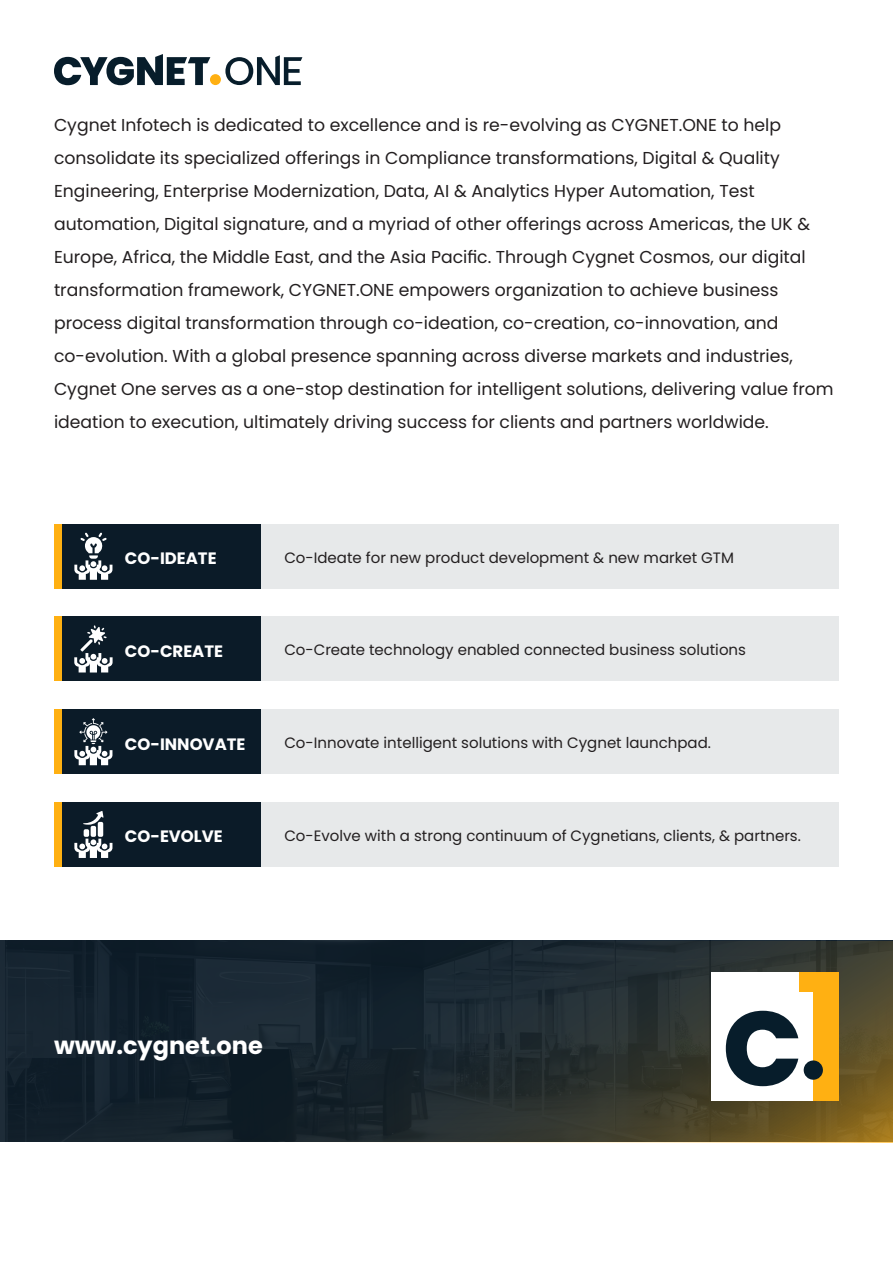
<style>
.page{position:relative;width:893px;height:1263px;background:#fff}
.page>*{position:absolute;margin:0;border:0;box-sizing:border-box;transform-origin:0 0}
.t1{font:700 24px "Poppins";color:#fff}
.t2{font:17.25px/33px "Poppins";color:#231f20}
.t3{font:700 16.5px "Poppins";color:#fff}
.t4{font:15px "Poppins";color:#231f20}
</style>
<div class="page">
<svg style="left:54px;top:54px;width:156px;height:31px"></svg>
<div style="left:210px;top:74px;width:11px;height:11px;background:#ffb012;border-radius:50%"></div>
<svg style="left:225px;top:55px;width:77px;height:30px"></svg>
<div style="left:261px;top:524px;width:578px;height:65px;background:#e7e9ea"></div>
<div style="left:261px;top:617px;width:578px;height:64px;background:#e7e9ea"></div>
<div style="left:261px;top:709px;width:578px;height:65px;background:#e7e9ea"></div>
<div style="left:261px;top:802px;width:578px;height:65px;background:#e7e9ea"></div>
<div style="left:55px;top:524px;width:206px;height:65px;background:#0b1b28"></div>
<div style="left:54px;top:617px;width:207px;height:64px;background:#0b1b28"></div>
<div style="left:55px;top:709px;width:206px;height:65px;background:#0b1b28"></div>
<div style="left:54px;top:802px;width:207px;height:65px;background:#0b1b28"></div>
<div style="left:54px;top:524px;width:8px;height:65px;background:#ffb012"></div>
<div style="left:54px;top:617px;width:8px;height:64px;background:#ffb012"></div>
<div style="left:54px;top:709px;width:8px;height:65px;background:#ffb012"></div>
<div style="left:54px;top:802px;width:8px;height:65px;background:#ffb012"></div>
<svg style="left:74px;top:532px;width:38px;height:48px"></svg>
<svg style="left:74px;top:625px;width:39px;height:47px"></svg>
<svg style="left:74px;top:718px;width:38px;height:47px"></svg>
<div style="left:98px;top:822px;width:5px;height:15px;background:#fff;border-radius:2px"></div>
<svg style="left:83px;top:811px;width:20px;height:14px"></svg>
<div style="left:91px;top:826px;width:5px;height:11px;background:#fff;border-radius:2px"></div>
<div style="left:84px;top:829px;width:5px;height:8px;background:#fff;border-radius:2px"></div>
<svg style="left:74px;top:839px;width:38px;height:19px"></svg>
<svg style="left:0;top:941px;width:893px;height:201px;background:#242c2e"></svg>
<div style="left:711px;top:973px;width:102px;height:128px;background:#fff"></div>
<svg style="left:726px;top:1011px;width:72px;height:75px"></svg>
<div style="left:813px;top:973px;width:26px;height:128px;background:#ffb012"></div>
<div style="left:800px;top:973px;width:39px;height:19px;background:#ffb012"></div>
<div style="left:804px;top:1060px;width:19px;height:20px;background:#071d2b;border-radius:50%"></div>
<p class="t2" style="left:54px;top:109px;width:781px">Cygnet Infotech is dedicated to excellence and is re-evolving as CYGNET.ONE to help consolidate its specialized offerings in Compliance transformations, Digital &amp; Quality Engineering, Enterprise Modernization, Data, AI &amp; Analytics Hyper Automation, Test automation, Digital signature, and a myriad of other offerings across Americas, the UK &amp; Europe, Africa, the Middle East, and the Asia Pacific. Through Cygnet Cosmos, our digital transformation framework, CYGNET.ONE empowers organization to achieve business process digital transformation through co-ideation, co-creation, co-innovation, and co-evolution. With a global presence spanning across diverse markets and industries, Cygnet One serves as a one-stop destination for intelligent solutions, delivering value from ideation to execution, ultimately driving success for clients and partners worldwide.</p>
<p class="t3" style="left:125px;top:549px;width:93px">CO-IDEATE</p>
<p class="t4" style="left:284px;top:549px;width:451px">Co-Ideate for new product development &amp; new market GTM</p>
<p class="t3" style="left:125px;top:641px;width:100px">CO-CREATE</p>
<p class="t4" style="left:284px;top:641px;width:463px">Co-Create technology enabled connected business solutions</p>
<p class="t3" style="left:125px;top:734px;width:122px">CO-INNOVATE</p>
<p class="t4" style="left:284px;top:734px;width:428px">Co-Innovate intelligent solutions with Cygnet launchpad.</p>
<p class="t3" style="left:125px;top:827px;width:99px">CO-EVOLVE</p>
<p class="t4" style="left:284px;top:827px;width:518px">Co-Evolve with a strong continuum of Cygnetians, clients, &amp; partners.</p>
<p class="t1" style="left:54px;top:1031px;width:210px">www.cygnet.one</p>
</div>
